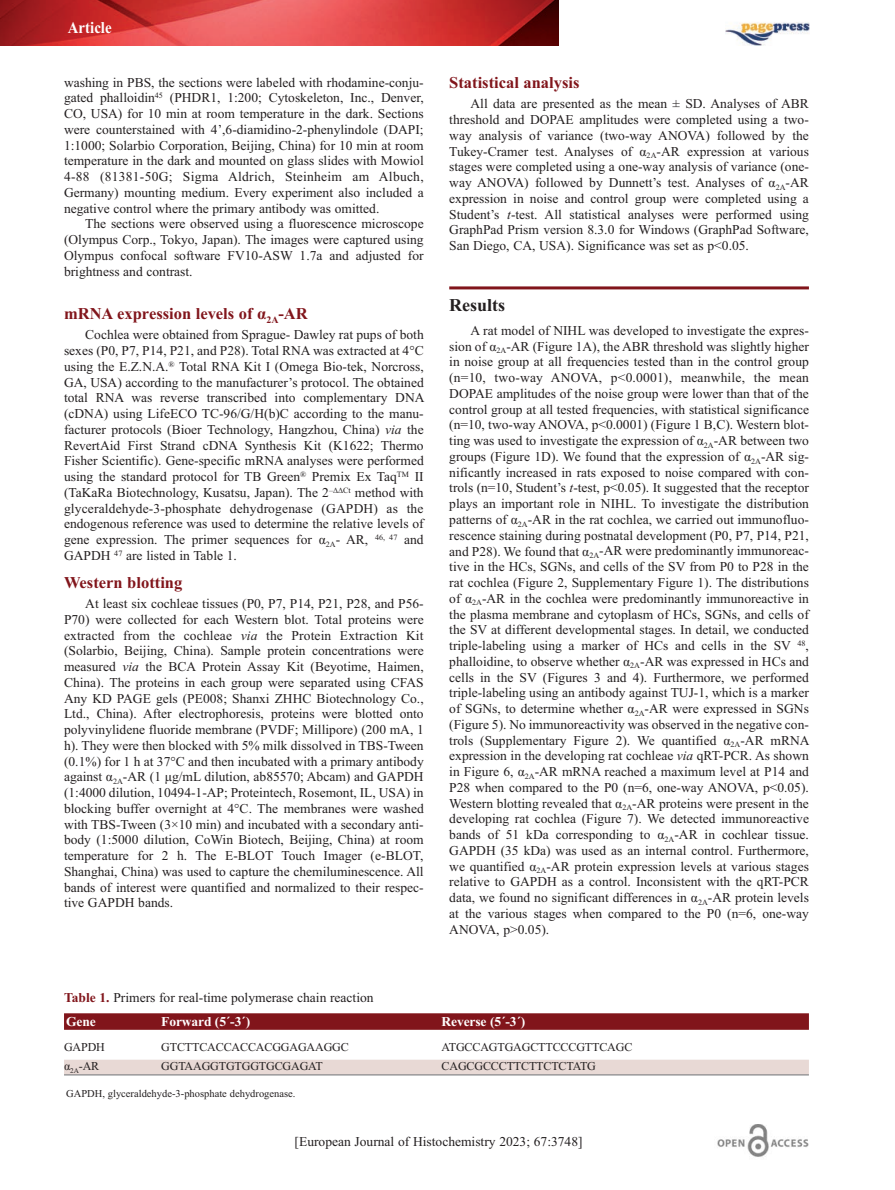
<style>
.page{position:relative;width:895px;height:1190px;background:#fff}
.page>*{position:absolute;margin:0;border:0;box-sizing:border-box;transform-origin:0 0}
.t1{font:700 18px "Times New Roman";color:#231f20}
.t2{font:700 16.5px "Times New Roman";color:#81151b}
.t3{font:700 16.5px "Times New Roman";color:#fff;scale:.9 1}
.t4{font:13.5px/15.8px "Times New Roman";color:#231f20;text-align:justify}
.t5{font:700 13.5px "Times New Roman";letter-spacing:-.01em;color:#fff}
.t6{font:12px "Times New Roman";letter-spacing:-.01em;color:#231f20}
.t7{font:10.5px "Times New Roman";color:#231f20}
.s1{font-style:italic}
.s2{font-weight:700;color:#81151b}
.s3{font-weight:700;color:#fff}
</style>
<div class="page">
<svg style="left:0;top:0;width:558px;height:45px;background:#cb3b3c"></svg>
<img style="left:717px;top:1124px;width:91px;height:33px">
<hr style="left:449px;top:286px;width:359px;height:3px;background:#81151b">
<img style="left:725px;top:22px;width:84px;height:23px">
<div style="left:64px;top:1013px;width:744px;height:17px;background:#81151b"></div>
<div style="left:64px;top:1060px;width:744px;height:15px;background:#e8d9d5"></div>
<hr style="left:64px;top:1074px;width:744px;height:1px;background:#6c6d70">
<p class="t3" style="left:68px;top:18px;width:50px">article</p>
<p class="t4" style="left:64px;top:74px;width:361px">washing in PBS, the sections were labeled with rhodamine-conju&shy;gated phalloidin<sup>45</sup> (PHDR1, 1:200; Cytoskeleton, Inc., Denver, CO, USA) for 10 min at room temperature in the dark. Sections were counterstained with 4’,6-diamidino-2-phenylindole (DAPI; 1:1000; Solarbio Corporation, Beijing, China) for 10 min at room temperature in the dark and mounted on glass slides with Mowiol 4-88 (81381-50G; Sigma Aldrich, Steinheim am Albuch, Germany) mounting medium. Every experiment also included a negative control where the primary antibody was omitted.</p>
<p class="t4" style="left:64px;top:216px;width:361px;text-indent:21px">The sections were observed using a fluorescence microscope (Olympus Corp., Tokyo, Japan). The images were captured using Olympus confocal software FV10-ASW 1.7a and adjusted for brightness and contrast.</p>
<p class="t2" style="left:64px;top:304px;width:245px">mrNa expression levels of α<sub>2a</sub>-ar</p>
<p class="t4" style="left:64px;top:327px;width:362px;text-indent:21px">Cochlea were obtained from Sprague- Dawley rat pups of both sexes (P0, P7, P14, P21, and P28). Total RNA was extracted at 4°C using the E.Z.N.A.<sup>®</sup> Total RNA Kit I (Omega Bio-tek, Norcross, GA, USA) according to the manufacturer’s protocol. The obtained total RNA was reverse transcribed into complementary DNA (cDNA) using LifeECO TC-96/G/H(b)C according to the manu&shy;facturer protocols (Bioer Technology, Hangzhou, China) <span class="s1">via</span> the RevertAid First Strand cDNA Synthesis Kit (K1622; Thermo Fisher Scientific). Gene-specific mRNA analyses were performed using the standard protocol for TB Green<sup>®</sup> Premix Ex Taq<sup>TM</sup> II (TaKaRa Biotechnology, Kusatsu, Japan). The 2<sup>–∆∆Ct</sup> method with glyceraldehyde-3-phosphate dehydrogenase (GAPDH) as the endogenous reference was used to determine the relative levels of gene expression. The primer sequences for α<sub>2A</sub>- AR, <sup>46,</sup> <sup>47</sup> and GAPDH <sup>47</sup> are listed in Table 1.</p>
<p class="t2" style="left:64px;top:573px;width:120px">Western blotting</p>
<p class="t4" style="left:64px;top:595px;width:361px;text-indent:21px">At least six cochleae tissues (P0, P7, P14, P21, P28, and P56- P70) were collected for each Western blot. Total proteins were extracted from the cochleae <span class="s1">via</span> the Protein Extraction Kit (Solarbio, Beijing, China). Sample protein concentrations were measured <span class="s1">via</span> the BCA Protein Assay Kit (Beyotime, Haimen, China). The proteins in each group were separated using CFAS Any KD PAGE gels (PE008; Shanxi ZHHC Biotechnology Co., Ltd., China). After electrophoresis, proteins were blotted onto polyvinylidene fluoride membrane (PVDF; Millipore) (200 mA, 1 h). They were then blocked with 5% milk dissolved in TBS-Tween (0.1%) for 1 h at 37°C and then incubated with a primary antibody against α<sub>2A</sub>-AR (1 μg/mL dilution, ab85570; Abcam) and GAPDH (1:4000 dilution, 10494-1-AP; Proteintech, Rosemont, IL, USA) in blocking buffer overnight at 4°C. The membranes were washed with TBS-Tween (3×10 min) and incubated with a secondary anti&shy;body (1:5000 dilution, CoWin Biotech, Beijing, China) at room temperature for 2 h. The E-BLOT Touch Imager (e-BLOT, Shanghai, China) was used to capture the chemiluminescence. All bands of interest were quantified and normalized to their respec&shy;tive GAPDH bands.</p>
<p class="t2" style="left:449px;top:73px;width:132px">statistical analysis</p>
<p class="t4" style="left:449px;top:96px;width:361px;text-indent:21px">All data are presented as the mean ± SD. Analyses of ABR threshold and DOPAE amplitudes were completed using a two&shy;way analysis of variance (two-way ANOVA) followed by the Tukey-Cramer test. Analyses of α<sub>2A</sub>-AR expression at various stages were completed using a one-way analysis of variance (one&shy;way ANOVA) followed by Dunnett’s test. Analyses of α<sub>2A</sub>-AR expression in noise and control group were completed using a Student’s <span class="s1">t</span>-test. All statistical analyses were performed using GraphPad Prism version 8.3.0 for Windows (GraphPad Software, San Diego, CA, USA). Significance was set as p&lt;0.05.</p>
<h1 class="t1" style="left:449px;top:294px;width:57px">results</h1>
<p class="t4" style="left:449px;top:322px;width:362px;text-indent:21px">A rat model of NIHL was developed to investigate the expres&shy;sion of α<sub>2A</sub>-AR (Figure 1A), the ABR threshold was slightly higher in noise group at all frequencies tested than in the control group (n=10, two-way ANOVA, p&lt;0.0001), meanwhile, the mean DOPAE amplitudes of the noise group were lower than that of the control group at all tested frequencies, with statistical significance (n=10, two-way ANOVA, p&lt;0.0001) (Figure 1 B,C). Western blot&shy;ting was used to investigate the expression of α<sub>2A</sub>-AR between two groups (Figure 1D). We found that the expression of α<sub>2A</sub>-AR sig&shy;nificantly increased in rats exposed to noise compared with con&shy;trols (n=10, Student’s <span class="s1">t</span>-test, p&lt;0.05). It suggested that the receptor plays an important role in NIHL. To investigate the distribution patterns of α<sub>2A</sub>-AR in the rat cochlea, we carried out immunofluo&shy;rescence staining during postnatal development (P0, P7, P14, P21, and P28). We found that α<sub>2A</sub>-AR were predominantly immunoreac&shy;tive in the HCs, SGNs, and cells of the SV from P0 to P28 in the rat cochlea (Figure 2, Supplementary Figure 1). The distributions of α<sub>2A</sub>-AR in the cochlea were predominantly immunoreactive in the plasma membrane and cytoplasm of HCs, SGNs, and cells of the SV at different developmental stages. In detail, we conducted triple-labeling using a marker of HCs and cells in the SV <sup>48</sup>, phalloidine, to observe whether α<sub>2A</sub>-AR was expressed in HCs and cells in the SV (Figures 3 and 4). Furthermore, we performed triple-labeling using an antibody against TUJ-1, which is a marker of SGNs, to determine whether α<sub>2A</sub>-AR were expressed in SGNs (Figure 5). No immunoreactivity was observed in the negative con&shy;trols (Supplementary Figure 2). We quantified α<sub>2A</sub>-AR mRNA expression in the developing rat cochleae <span class="s1">via</span> qRT-PCR. As shown in Figure 6, α<sub>2A</sub>-AR mRNA reached a maximum level at P14 and P28 when compared to the P0 (n=6, one-way ANOVA, p&lt;0.05).<br>Western blotting revealed that α<sub>2A</sub>-AR proteins were present in the developing rat cochlea (Figure 7). We detected immunoreactive bands of 51 kDa corresponding to α<sub>2A</sub>-AR in cochlear tissue.<br>GAPDH (35 kDa) was used as an internal control. Furthermore, we quantified α<sub>2A</sub>-AR protein expression levels at various stages relative to GAPDH as a control. Inconsistent with the qRT-PCR data, we found no significant differences in α<sub>2A</sub>-AR protein levels at the various stages when compared to the P0 (n=6, one-way ANOVA, p&gt;0.05).</p>
<p class="t4" style="left:64px;top:985px;width:311px;line-height:23.5px"><span class="s2">Table 1.</span> Primers for real-time polymerase chain reaction<br><span class="s3">Gene</span></p>
<p class="t5" style="left:161px;top:1013px;width:90px">Forward (5´-3´)</p>
<p class="t5" style="left:441px;top:1013px;width:85px">reverse (5´-3´)</p>
<p class="t6" style="left:64px;top:1040px;width:42px">GAPDH</p>
<p class="t6" style="left:161px;top:1040px;width:189px">GTCTTCACCACCACGGAGAAGGC</p>
<p class="t6" style="left:441px;top:1040px;width:192px">ATGCCAGTGAGCTTCCCGTTCAGC</p>
<p class="t6" style="left:64px;top:1059px;width:37px">α<sub>2A</sub>-AR</p>
<p class="t6" style="left:161px;top:1059px;width:163px">GGTAAGGTGTGGTGCGAGAT</p>
<p class="t6" style="left:441px;top:1059px;width:156px">CAGCGCCCTTCTTCTCTATG</p>
<p class="t7" style="left:66px;top:1087px;width:231px">GAPDH, glyceraldehyde-3-phosphate dehydrogenase.</p>
<p class="t4" style="left:294px;top:1134px;width:289px">[European Journal of Histochemistry 2023; 67:3748]</p>
</div>
